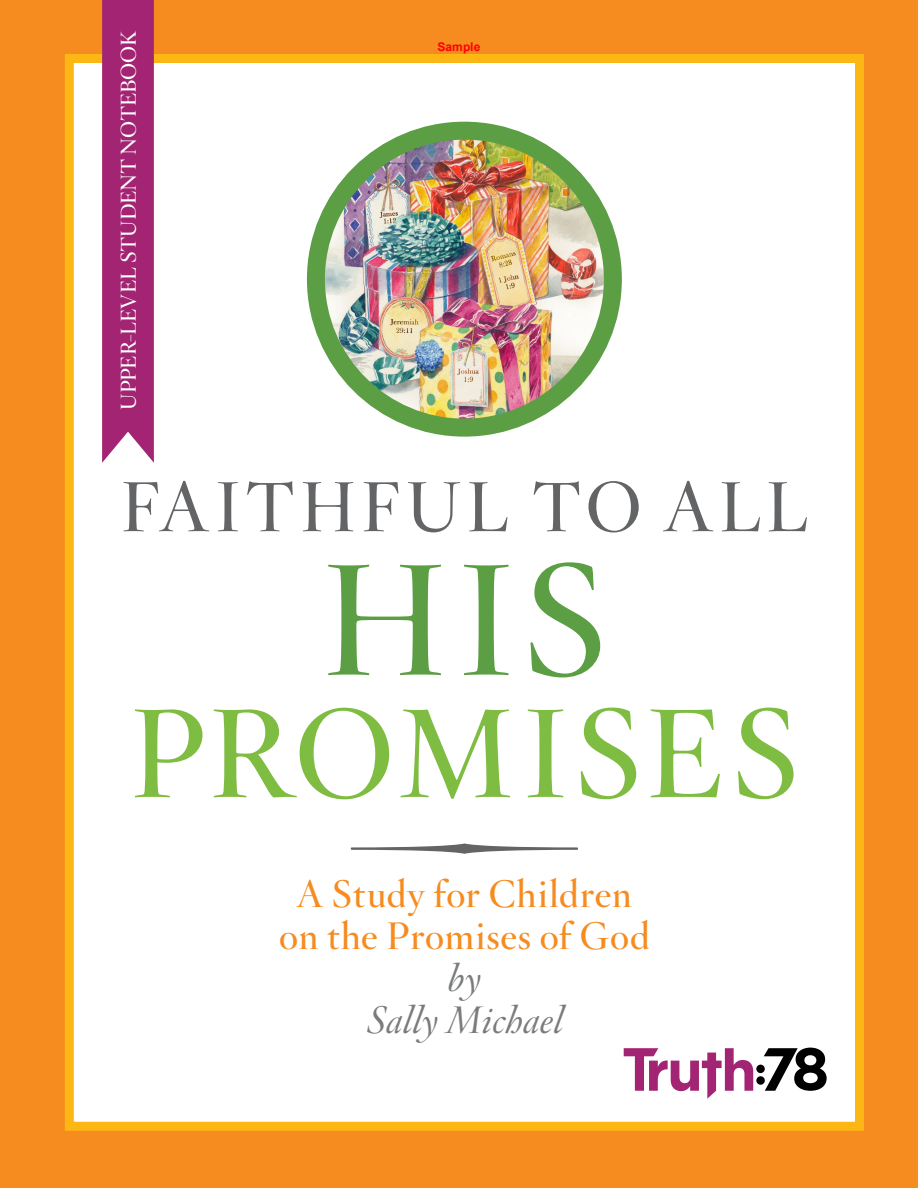
<style>
.page{position:relative;width:918px;height:1188px;background:#f68b1f}
.page>*{position:absolute;margin:0;border:0;box-sizing:border-box;transform-origin:0 0}
.t1{font:600 154.5px "Hoefler Titling";color:#5c9e44}
.t2{font:600 123px "Hoefler Titling";letter-spacing:.035em;color:#7fbc42}
.t3{font:600 69px "Hoefler Titling";letter-spacing:.07em;color:#636466}
.t4{font:600 37.5px/42px "Hoefler Titling";letter-spacing:.02em;color:#f68b1f;text-align:center}
.t5{font:italic 300 37.5px/42px "Hoefler Titling";letter-spacing:.01em;color:#797b7d;text-align:center}
.t6{font:600 21px "Hoefler Titling";letter-spacing:-.01em;color:#fff}
.t7{font:700 12px "Arial";color:#f00}
</style>
<div class="page">
<div style="left:65px;top:54px;width:799px;height:1077px;background:#fff;border:9px solid #fdb714"></div>
<img style="left:322px;top:131px;width:291px;height:297px">
<div style="left:307px;top:122px;width:315px;height:315px;border:18px solid #5c9e44;border-radius:50%"></div>
<svg style="left:102px;top:0;width:52px;height:463px;background:#a52c77"></svg>
<svg style="left:351px;top:843px;width:227px;height:11px"></svg>
<svg style="left:624px;top:1048px;width:129px;height:51px"></svg>
<svg style="left:764px;top:1048px;width:63px;height:43px"></svg>
<div style="left:756px;top:1065px;width:9px;height:8px;background:#000;border-radius:50%"></div>
<div style="left:756px;top:1076px;width:9px;height:9px;background:#000;border-radius:50%"></div>
<p class="t6" style="left:116px;top:410px;width:381px;rotate:-90deg">UPPER-LEVEL STUDENT NOTEBOOK</p>
<p class="t7" style="left:438px;top:39px;width:44px">Sample</p>
<h3 class="t3" style="left:121px;top:465px;width:689px">FAITHFUL TO ALL</h3>
<h1 class="t1" style="left:322px;top:526px;width:286px">HIS</h1>
<h2 class="t2" style="left:130px;top:679px;width:670px">PROMISES</h2>
<p class="t4" style="left:279px;top:872px;width:372px">A Study for Children on the Promises of God</p>
<p class="t5" style="left:366px;top:956px;width:198px">by<br>Sally Michael</p>
</div>
